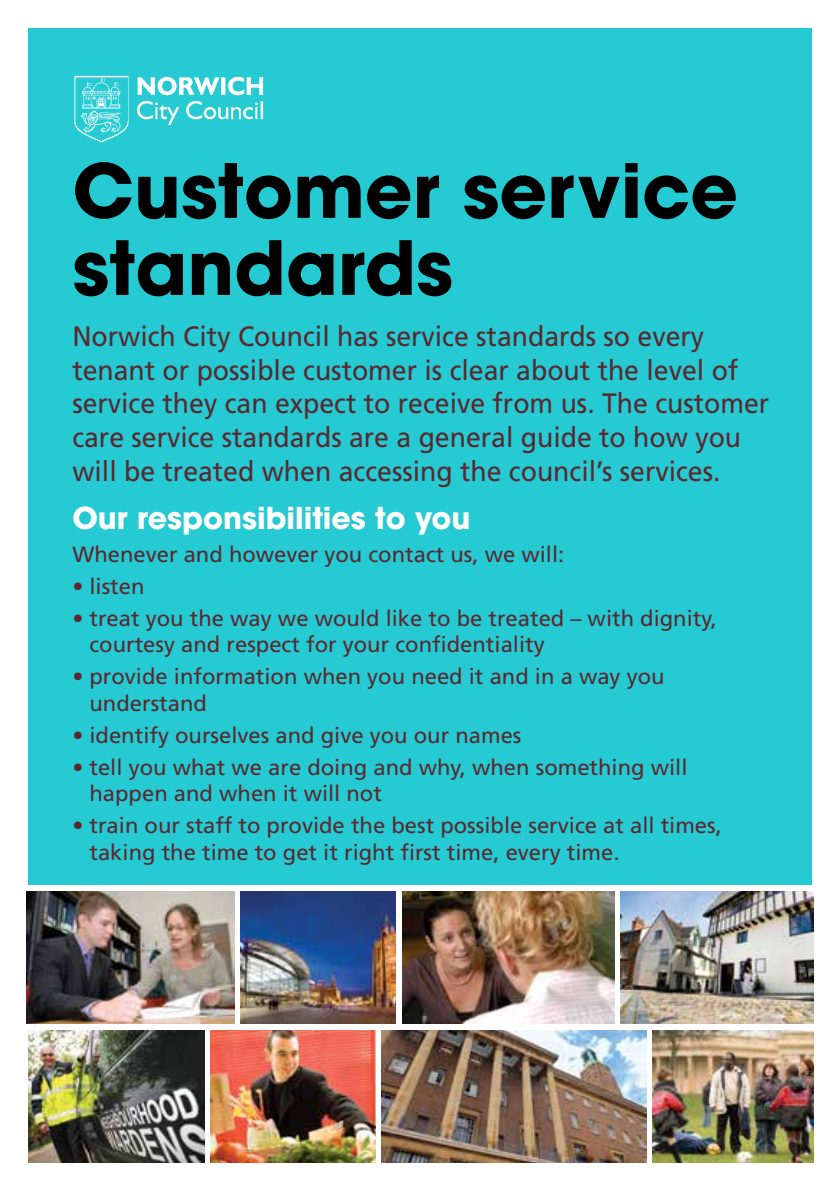
<style>
.page{position:relative;width:840px;height:1191px;background:#fff}
.page>*{position:absolute;margin:0;border:0;box-sizing:border-box;transform-origin:0 0}
.t1{font:700 74px/77px "Avant Garde";color:#000}
.t2{font:700 30px "Avant Garde";color:#fff}
.t3{font:28px/33.6px "Frutiger";color:#582931;scale:.95 1}
.t4{font:22px/26.4px "Frutiger";color:#582931}
</style>
<div class="page">
<div style="left:28px;top:28px;width:783px;height:856px;background:#26cad3"></div>
<img style="left:28px;top:1030px;width:177px;height:132px">
<img style="left:211px;top:1030px;width:164px;height:132px">
<img style="left:652px;top:1030px;width:160px;height:132px">
<img style="left:382px;top:1030px;width:264px;height:132px">
<img style="left:27px;top:891px;width:207px;height:132px">
<img style="left:240px;top:891px;width:155px;height:132px">
<img style="left:402px;top:891px;width:211px;height:132px">
<img style="left:620px;top:891px;width:192px;height:132px">
<img style="left:74px;top:75px;width:190px;height:68px">
<h1 class="t1" style="left:72px;top:152px;width:667px">Customer service standards</h1>
<p class="t3" style="left:72px;top:319px;width:734px">Norwich City Council has service standards so every tenant or possible customer is clear about the level of service they can expect to receive from us. The customer care service standards are a general guide to how you will be treated when accessing the council’s services.</p>
<h2 class="t2" style="left:72px;top:499px;width:399px">Our responsibilities to you</h2>
<p class="t4" style="left:72px;top:540px;width:493px">Whenever and however you contact us, we will:</p>
<p class="t4" style="left:72px;top:572px;width:74px">• listen</p>
<p class="t4" style="left:89px;top:604px;width:628px;text-indent:-17px">• treat you the way we would like to be treated – with dignity, courtesy and respect for your confidentiality</p>
<p class="t4" style="left:89px;top:663px;width:576px;text-indent:-17px">• provide information when you need it and in a way you understand</p>
<p class="t4" style="left:72px;top:721px;width:450px">• identify ourselves and give you our names</p>
<p class="t4" style="left:89px;top:753px;width:599px;text-indent:-17px">• tell you what we are doing and why, when something will happen and when it will not</p>
<p class="t4" style="left:89px;top:812px;width:633px;text-indent:-17px">• train our staff to provide the best possible service at all times, taking the time to get it right first time, every time.</p>
</div>
